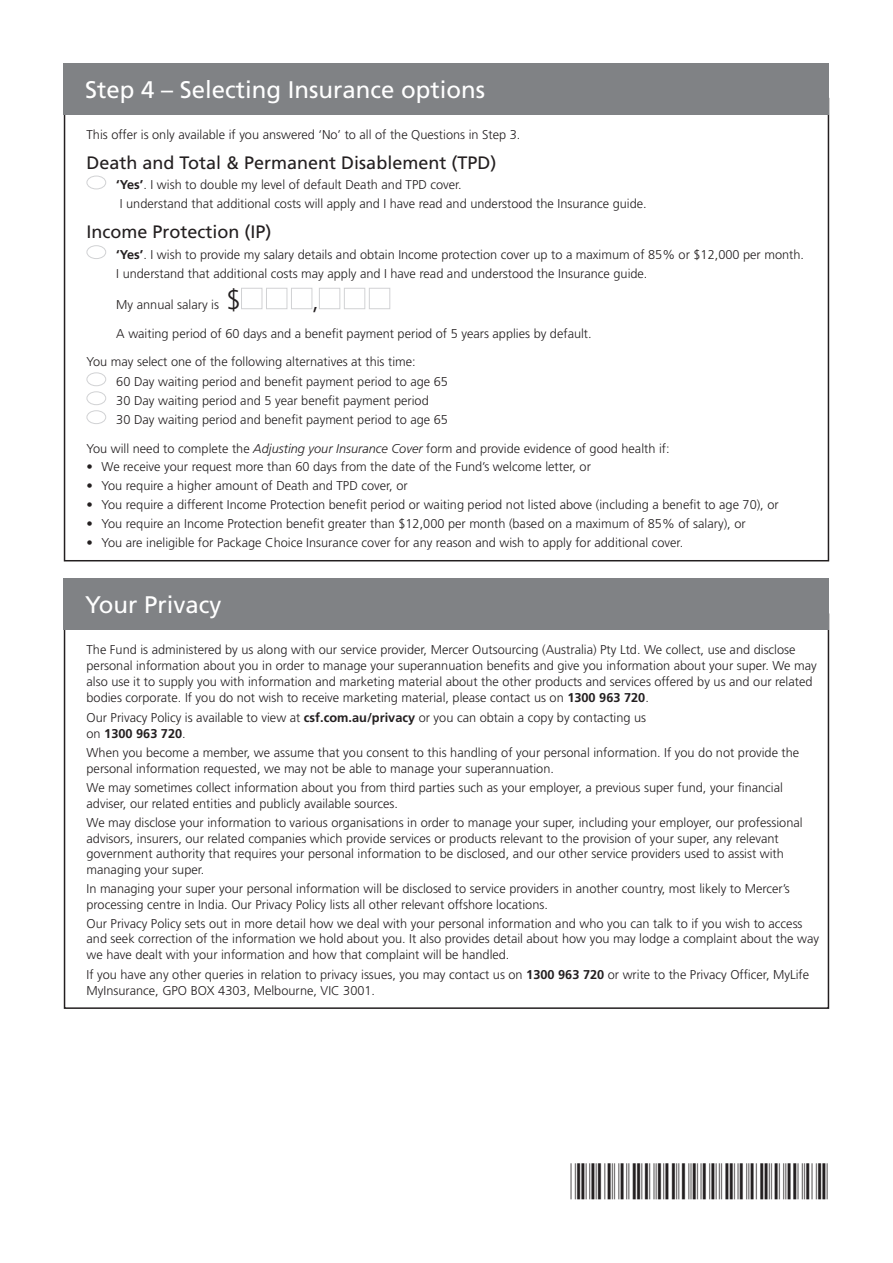
<style>
.page{position:relative;width:893px;height:1263px;background:#fff}
.page>*{position:absolute;margin:0;border:0;box-sizing:border-box;transform-origin:0 0}
.t1{font:36px "C39 P24 Dm Tt";letter-spacing:.035em;color:#231f20}
.STEP_HEADING{font:24px "Frutiger";color:#fff}
.FILL_IN-BODY{font:300 24px "Frutiger";color:#231f20}
.NEED_HELP{font:18px "Frutiger";color:#231f20}
.FILL_IN-BODY-2{font:300 12.75px/15.8px "Frutiger";color:#231f20}
.s1{font-weight:700}
.s2{font-size:27px}
.s3{font-style:italic}
</style>
<div class="page">
<div style="left:64px;top:578px;width:765px;height:51px;background:#808285"></div>
<div style="left:87px;top:176px;width:19px;height:13px;border:1px solid #d1d2d4;border-radius:50%"></div>
<div style="left:87px;top:245px;width:19px;height:14px;border:1px solid #d1d2d4;border-radius:50%"></div>
<div style="left:241px;top:288px;width:21px;height:21px;background:#fff;border:1px solid #d1d2d4"></div>
<div style="left:266px;top:288px;width:21px;height:21px;background:#fff;border:1px solid #d1d2d4"></div>
<div style="left:291px;top:288px;width:21px;height:21px;background:#fff;border:1px solid #d1d2d4"></div>
<div style="left:319px;top:288px;width:21px;height:21px;background:#fff;border:1px solid #d1d2d4"></div>
<div style="left:344px;top:288px;width:21px;height:21px;background:#fff;border:1px solid #d1d2d4"></div>
<div style="left:369px;top:288px;width:21px;height:21px;background:#fff;border:1px solid #d1d2d4"></div>
<div style="left:87px;top:372px;width:19px;height:14px;border:1px solid #d1d2d4;border-radius:50%"></div>
<div style="left:87px;top:391px;width:19px;height:14px;border:1px solid #d1d2d4;border-radius:50%"></div>
<div style="left:87px;top:410px;width:19px;height:14px;border:1px solid #d1d2d4;border-radius:50%"></div>
<div style="left:64px;top:64px;width:765px;height:51px;background:#808285"></div>
<p class="STEP_HEADING" style="left:85px;top:76px;width:402px">Step 4 – Selecting Insurance options</p>
<p class="FILL_IN-BODY-2" style="left:87px;top:127px;width:435px">This offer is only available if you answered ‘No’ to all of the Questions in Step 3.</p>
<p class="NEED_HELP" style="left:87px;top:152px;width:411px">Death and Total &amp; Permanent Disablement (TPD)</p>
<p class="FILL_IN-BODY-2" style="left:116px;top:177px;width:347px"><span class="s1">‘Yes’</span>. I wish to double my level of default Death and TPD cover.</p>
<p class="FILL_IN-BODY-2" style="left:120px;top:196px;width:528px">I understand that additional costs will apply and I have read and understood the Insurance guide.</p>
<p class="NEED_HELP" style="left:87px;top:221px;width:187px">Income Protection (IP)</p>
<p class="FILL_IN-BODY-2" style="left:116px;top:247px;width:689px"><span class="s1">‘Yes’</span>. I wish to provide my salary details and obtain Income protection cover up to a maximum of 85% or $12,000 per month.</p>
<p class="FILL_IN-BODY-2" style="left:116px;top:266px;width:533px">I understand that additional costs may apply and I have read and understood the Insurance guide.</p>
<p class="FILL_IN-BODY-2" style="left:116px;top:297px;width:126px">My annual salary is <span class="s2">$</span></p>
<p class="FILL_IN-BODY" style="left:312px;top:287px;width:8px">,</p>
<p class="FILL_IN-BODY-2" style="left:116px;top:325px;width:477px">A waiting period of 60 days and a benefit payment period of 5 years applies by default.</p>
<p class="FILL_IN-BODY-2" style="left:87px;top:354px;width:331px">You may select one of the following alternatives at this time:</p>
<p class="FILL_IN-BODY-2" style="left:116px;top:374px;width:333px">60 Day waiting period and benefit payment period to age 65</p>
<p class="FILL_IN-BODY-2" style="left:116px;top:393px;width:314px">30 Day waiting period and 5 year benefit payment period</p>
<p class="FILL_IN-BODY-2" style="left:116px;top:412px;width:333px">30 Day waiting period and benefit payment period to age 65</p>
<p class="FILL_IN-BODY-2" style="left:87px;top:440px;width:585px">You will need to complete the <span class="s3">Adjusting your Insurance Cover</span> form and provide evidence of good health if:</p>
<p class="FILL_IN-BODY-2" style="left:87px;top:459px;width:506px">• We receive your request more than 60 days from the date of the Fund’s welcome letter, or</p>
<p class="FILL_IN-BODY-2" style="left:87px;top:478px;width:323px">• You require a higher amount of Death and TPD cover, or</p>
<p class="FILL_IN-BODY-2" style="left:87px;top:497px;width:694px">• You require a different Income Protection benefit period or waiting period not listed above (including a benefit to age 70), or</p>
<p class="FILL_IN-BODY-2" style="left:87px;top:516px;width:661px">• You require an Income Protection benefit greater than $12,000 per month (based on a maximum of 85% of salary), or</p>
<p class="FILL_IN-BODY-2" style="left:87px;top:535px;width:598px">• You are ineligible for Package Choice Insurance cover for any reason and wish to apply for additional cover.</p>
<p class="STEP_HEADING" style="left:85px;top:590px;width:138px">Your Privacy</p>
<p class="FILL_IN-BODY-2" style="left:87px;top:642px;width:732px">The Fund is administered by us along with our service provider, Mercer Outsourcing (Australia) Pty Ltd. We collect, use and disclose personal information about you in order to manage your superannuation benefits and give you information about your super. We may also use it to supply you with information and marketing material about the other products and services offered by us and our related bodies corporate. If you do not wish to receive marketing material, please contact us on <span class="s1">1300 963 720</span>.</p>
<p class="FILL_IN-BODY-2" style="left:87px;top:709px;width:561px;line-height:16.5px">Our Privacy Policy is available to view at <span class="s1">csf.com.au/privacy</span> or you can obtain a copy by contacting us on <span class="s1">1300 963 720</span>.</p>
<p class="FILL_IN-BODY-2" style="left:87px;top:745px;width:714px">When you become a member, we assume that you consent to this handling of your personal information. If you do not provide the personal information requested, we may not be able to manage your superannuation.</p>
<p class="FILL_IN-BODY-2" style="left:87px;top:780px;width:698px">We may sometimes collect information about you from third parties such as your employer, a previous super fund, your financial adviser, our related entities and publicly available sources.</p>
<p class="FILL_IN-BODY-2" style="left:87px;top:815px;width:718px">We may disclose your information to various organisations in order to manage your super, including your employer, our professional advisors, insurers, our related companies which provide services or products relevant to the provision of your super, any relevant government authority that requires your personal information to be disclosed, and our other service providers used to assist with managing your super.</p>
<p class="FILL_IN-BODY-2" style="left:87px;top:881px;width:705px">In managing your super your personal information will be disclosed to service providers in another country, most likely to Mercer’s processing centre in India. Our Privacy Policy lists all other relevant offshore locations.</p>
<p class="FILL_IN-BODY-2" style="left:87px;top:915px;width:734px">Our Privacy Policy sets out in more detail how we deal with your personal information and who you can talk to if you wish to access and seek correction of the information we hold about you. It also provides detail about how you may lodge a complaint about the way we have dealt with your information and how that complaint will be handled.</p>
<p class="FILL_IN-BODY-2" style="left:87px;top:967px;width:724px">If you have any other queries in relation to privacy issues, you may contact us on <span class="s1">1300 963 720</span> or write to the Privacy Officer, MyLife<br>MyInsurance, GPO BOX 4303, Melbourne, VIC 3001.</p>
<h1 class="t1" style="left:571px;top:1162px;width:260px">*SA016.902Z11*</h1>
</div>
